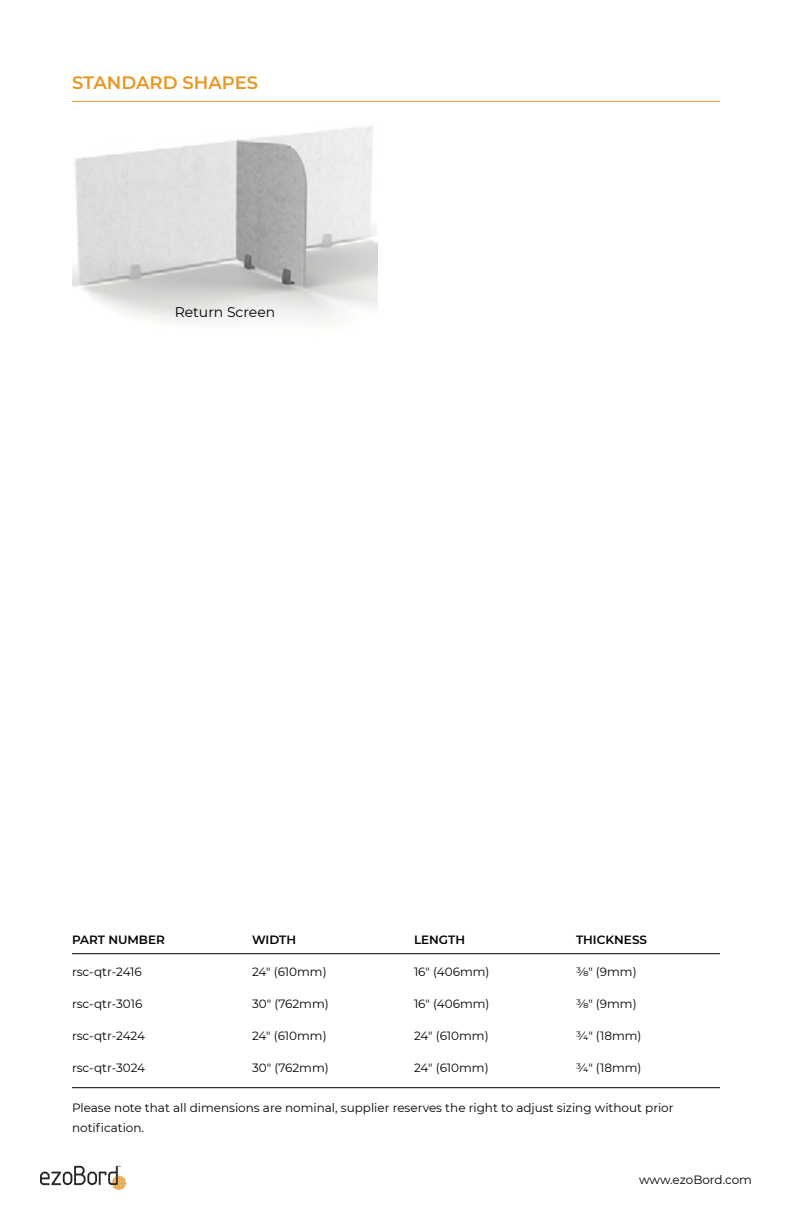
<style>
.page{position:relative;width:792px;height:1224px;background:#fff}
.page>*{position:absolute;margin:0;border:0;box-sizing:border-box;transform-origin:0 0}
.t1{font:600 18px "Montserrat";color:#e99723}
.t2{font:14px "Montserrat";color:#000}
.t3{font:12px/20px "Montserrat";color:#000}
.t4{font:600 12px "Montserrat";color:#000}
</style>
<div class="page">
<img style="left:72px;top:126px;width:306px;height:198px">
<hr style="left:72px;top:101px;width:648px;height:1px;background:#e99723">
<svg style="left:40px;top:1166px;width:86px;height:24px"></svg>
<hr style="left:72px;top:1087px;width:648px;height:1px;background:#000">
<hr style="left:72px;top:953px;width:648px;height:1px;background:#000">
<h1 class="t1" style="left:72px;top:70px;width:188px">STANDARD SHAPES</h1>
<p class="t2" style="left:175px;top:302px;width:102px">Return Screen</p>
<p class="t4" style="left:72px;top:931px;width:94px">PART NUMBER</p>
<p class="t4" style="left:252px;top:931px;width:46px">WIDTH</p>
<p class="t4" style="left:414px;top:931px;width:53px">LENGTH</p>
<p class="t4" style="left:576px;top:931px;width:73px">THICKNESS</p>
<p class="t3" style="left:72px;top:961px;width:71px">rsc-qtr-2416</p>
<p class="t3" style="left:252px;top:961px;width:76px">24" (610mm)</p>
<p class="t3" style="left:414px;top:961px;width:77px">16" (406mm)</p>
<p class="t3" style="left:576px;top:961px;width:62px">⅜" (9mm)</p>
<p class="t3" style="left:72px;top:993px;width:72px">rsc-qtr-3016</p>
<p class="t3" style="left:252px;top:993px;width:78px">30" (762mm)</p>
<p class="t3" style="left:414px;top:993px;width:77px">16" (406mm)</p>
<p class="t3" style="left:576px;top:993px;width:62px">⅜" (9mm)</p>
<p class="t3" style="left:72px;top:1025px;width:75px">rsc-qtr-2424</p>
<p class="t3" style="left:252px;top:1025px;width:76px">24" (610mm)</p>
<p class="t3" style="left:414px;top:1025px;width:76px">24" (610mm)</p>
<p class="t3" style="left:576px;top:1025px;width:67px">¾" (18mm)</p>
<p class="t3" style="left:72px;top:1057px;width:75px">rsc-qtr-3024</p>
<p class="t3" style="left:252px;top:1057px;width:78px">30" (762mm)</p>
<p class="t3" style="left:414px;top:1057px;width:76px">24" (610mm)</p>
<p class="t3" style="left:576px;top:1057px;width:67px">¾" (18mm)</p>
<p class="t3" style="left:72px;top:1097px;width:603px">Please note that all dimensions are nominal, supplier reserves the right to adjust sizing without prior notification.</p>
<p class="t3" style="left:639px;top:1169px;width:114px">www.ezoBord.com</p>
</div>
